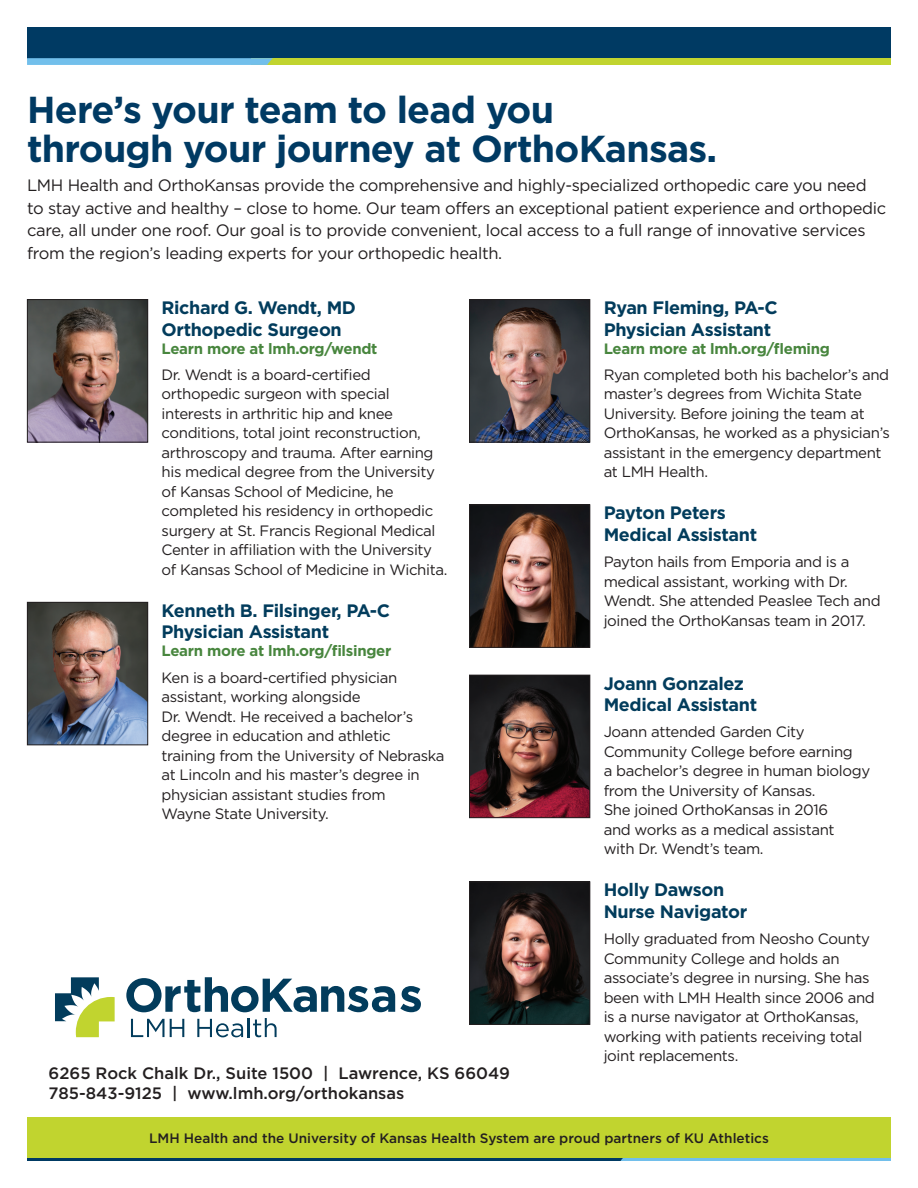
<style>
.page{position:relative;width:918px;height:1188px;background:#fff}
.page>*{position:absolute;margin:0;border:0;box-sizing:border-box;transform-origin:0 0}
.t1{font:700 37.5px/39px "Gotham";letter-spacing:-.02em;color:#003a63}
.t2{font:700 18px/21.6px "Gotham";letter-spacing:-.02em;color:#023c5c}
.t3{font:16.5px/22.5px "Gotham";letter-spacing:-.02em;color:#231f20}
.t4{font:500 16.5px/19.8px "Gotham";color:#231f20}
.t5{font:15px/19.5px "Gotham";letter-spacing:-.025em;color:#231f20}
.t6{font:700 15px "Gotham";letter-spacing:-.02em;color:#48863e}
.t7{font:500 13.65px "Gotham";color:#231f20}
</style>
<div class="page">
<svg style="left:624px;top:1157px;width:267px;height:4px"></svg>
<svg style="left:27px;top:1157px;width:597px;height:4px;background:#306056"></svg>
<div style="left:27px;top:27px;width:864px;height:31px;background:#003a63"></div>
<div style="left:251px;top:58px;width:640px;height:7px;background:#c1d42f"></div>
<svg style="left:27px;top:58px;width:246px;height:7px;background:#71bce5"></svg>
<svg style="left:131px;top:1019px;width:33px;height:18px"></svg>
<svg style="left:170px;top:1019px;width:14px;height:18px"></svg>
<svg style="left:197px;top:1018px;width:80px;height:19px"></svg>
<svg style="left:126px;top:977px;width:295px;height:35px"></svg>
<svg style="left:55px;top:977px;width:60px;height:60px"></svg>
<img style="left:29px;top:301px;width:117px;height:140px">
<div style="left:27px;top:299px;width:121px;height:144px;border:1px solid #231f20"></div>
<img style="left:29px;top:604px;width:117px;height:139px">
<div style="left:27px;top:602px;width:121px;height:143px;border:1px solid #231f20"></div>
<img style="left:471px;top:301px;width:117px;height:140px">
<div style="left:469px;top:299px;width:121px;height:144px;border:1px solid #231f20"></div>
<img style="left:471px;top:506px;width:117px;height:140px">
<div style="left:469px;top:504px;width:121px;height:144px;border:1px solid #231f20"></div>
<img style="left:471px;top:677px;width:117px;height:139px">
<div style="left:469px;top:675px;width:121px;height:143px;border:1px solid #231f20"></div>
<div style="left:27px;top:1117px;width:864px;height:40px;background:#c1d42f"></div>
<img style="left:471px;top:883px;width:117px;height:140px">
<div style="left:469px;top:881px;width:121px;height:144px;border:1px solid #231f20"></div>
<h1 class="t1" style="left:27px;top:89px;width:692px">Here’s your team to lead you<br>through your journey at OrthoKansas.</h1>
<p class="t3" style="left:27px;top:174px;width:861px">LMH Health and OrthoKansas provide the comprehensive and highly-specialized orthopedic care you need to stay active and healthy – close to home. Our team offers an exceptional patient experience and orthopedic care, all under one roof. Our goal is to provide convenient, local access to a full range of innovative services from the region’s leading experts for your orthopedic health.</p>
<p class="t2" style="left:162px;top:296px;width:196px">Richard G. Wendt, MD<br>Orthopedic Surgeon</p>
<p class="t6" style="left:162px;top:340px;width:217px">Learn more at lmh.org/wendt</p>
<p class="t5" style="left:162px;top:365px;width:287px">Dr. Wendt is a board-certified orthopedic surgeon with special interests in arthritic hip and knee conditions, total joint reconstruction, arthroscopy and trauma. After earning his medical degree from the University of Kansas School of Medicine, he completed his residency in orthopedic surgery at St. Francis Regional Medical Center in affiliation with the University of Kansas School of Medicine in Wichita.</p>
<p class="t2" style="left:162px;top:599px;width:230px">Kenneth B. Filsinger, PA-C<br>Physician Assistant</p>
<p class="t6" style="left:162px;top:642px;width:231px">Learn more at lmh.org/filsinger</p>
<p class="t5" style="left:162px;top:667px;width:285px">Ken is a board-certified physician assistant, working alongside<br>Dr. Wendt. He received a bachelor’s degree in education and athletic training from the University of Nebraska at Lincoln and his master’s degree in physician assistant studies from<br>Wayne State University.</p>
<p class="t2" style="left:604px;top:296px;width:176px">Ryan Fleming, PA-C<br>Physician Assistant</p>
<p class="t6" style="left:604px;top:340px;width:228px">Learn more at lmh.org/fleming</p>
<p class="t5" style="left:604px;top:365px;width:288px">Ryan completed both his bachelor’s and master’s degrees from Wichita State University. Before joining the team at OrthoKansas, he worked as a physician’s assistant in the emergency department at LMH Health.</p>
<p class="t2" style="left:604px;top:502px;width:155px">Payton Peters<br>Medical Assistant</p>
<p class="t5" style="left:604px;top:552px;width:279px">Payton hails from Emporia and is a medical assistant, working with Dr.<br>Wendt. She attended Peaslee Tech and joined the OrthoKansas team in 2017.</p>
<p class="t2" style="left:604px;top:672px;width:155px">Joann Gonzalez<br>Medical Assistant</p>
<p class="t5" style="left:604px;top:722px;width:268px">Joann attended Garden City<br>Community College before earning<br>a bachelor’s degree in human biology from the University of Kansas.<br>She joined OrthoKansas in 2016<br>and works as a medical assistant<br>with Dr. Wendt’s team.</p>
<p class="t4" style="left:49px;top:1063px;width:463px">6265 Rock Chalk Dr., Suite 1500 | Lawrence, KS 66049<br>785-843-9125 | www.lmh.org/orthokansas</p>
<p class="t2" style="left:604px;top:879px;width:145px">Holly Dawson<br>Nurse Navigator</p>
<p class="t5" style="left:604px;top:929px;width:273px">Holly graduated from Neosho County Community College and holds an associate’s degree in nursing. She has been with LMH Health since 2006 and is a nurse navigator at OrthoKansas, working with patients receiving total joint replacements.</p>
<p class="t7" style="left:149px;top:1130px;width:621px">LMH Health and the University of Kansas Health System are proud partners of KU Athletics</p>
</div>
